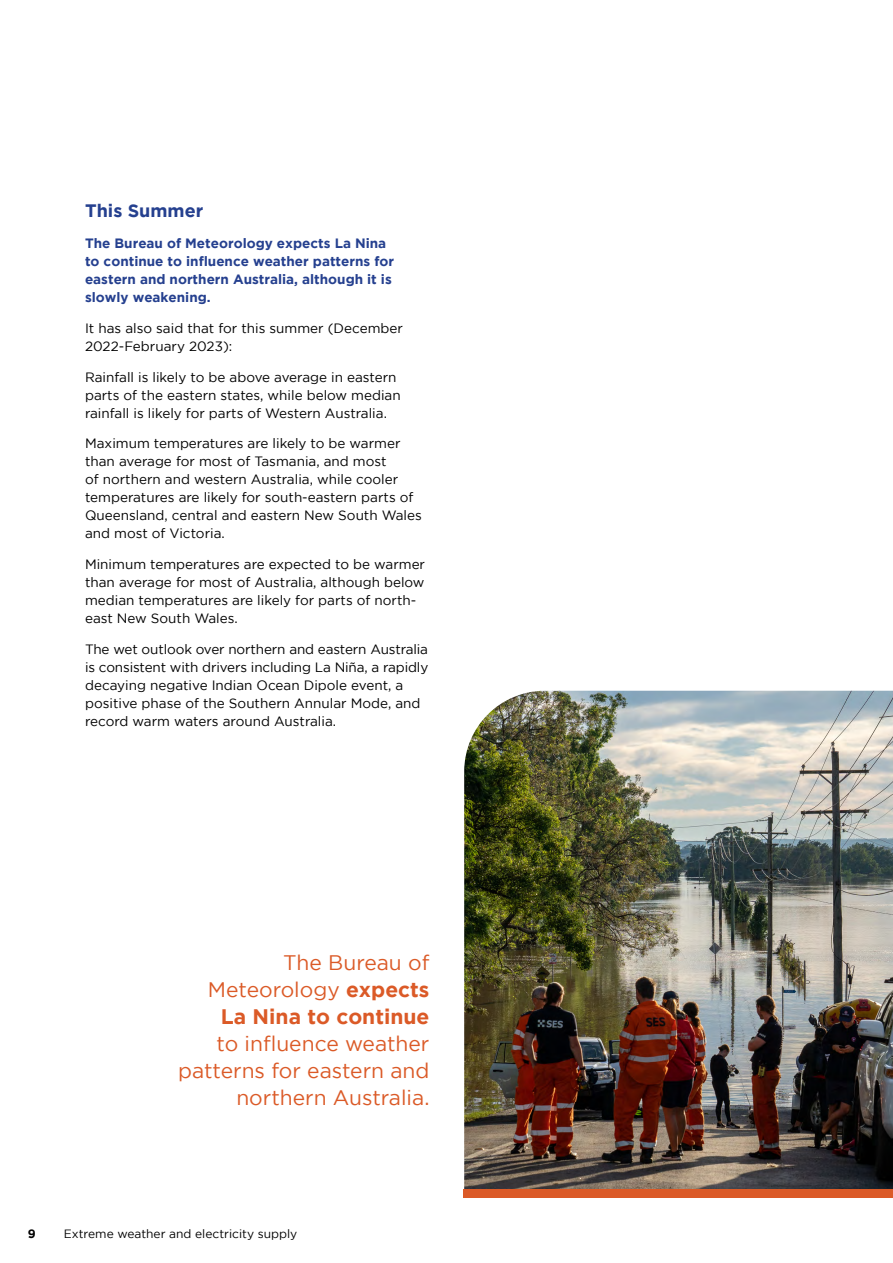
<style>
.page{position:relative;width:893px;height:1263px;background:#fff}
.page>*{position:absolute;margin:0;border:0;box-sizing:border-box;transform-origin:0 0}
.t1{font:21px/27px "Gotham";color:#db5a27;text-align:right}
.t2{font:700 21px/27px "Gotham";color:#db5a27;text-align:right}
.t3{font:700 18px "Gotham";color:#25408f}
.t4{font:13.5px/18px "Gotham";color:#000}
.t5{font:700 13.5px/18px "Gotham";color:#25408f}
.t6{font:12px "Gotham";color:#000}
.t7{font:700 12px "Gotham";color:#000}
.s1{font-weight:400}
</style>
<div class="page">
<img style="left:464px;top:691px;width:429px;height:498px">
<div style="left:463px;top:1189px;width:430px;height:8px;background:#db5a27"></div>
<h2 class="t3" style="left:85px;top:200px;width:120px">This Summer</h2>
<p class="t5" style="left:85px;top:234px;width:311px">The Bureau of Meteorology expects La Nina to continue to influence weather patterns for eastern and northern Australia, although it is slowly weakening.</p>
<p class="t4" style="left:85px;top:319px;width:319px">It has also said that for this summer (December<br>2022-February 2023):</p>
<p class="t4" style="left:85px;top:367px;width:317px">Rainfall is likely to be above average in eastern parts of the eastern states, while below median rainfall is likely for parts of Western Australia.</p>
<p class="t4" style="left:85px;top:434px;width:338px">Maximum temperatures are likely to be warmer than average for most of Tasmania, and most<br>of northern and western Australia, while cooler temperatures are likely for south-eastern parts of Queensland, central and eastern New South Wales and most of Victoria.</p>
<p class="t4" style="left:85px;top:555px;width:342px">Minimum temperatures are expected to be warmer than average for most of Australia, although below median temperatures are likely for parts of north&shy;east New South Wales.</p>
<p class="t4" style="left:85px;top:640px;width:345px">The wet outlook over northern and eastern Australia is consistent with drivers including La Niña, a rapidly decaying negative Indian Ocean Dipole event, a positive phase of the Southern Annular Mode, and record warm waters around Australia.</p>
<h1 class="t2" style="left:208px;top:948px;width:223px"><span class="s1">The Bureau of<br>Meteorology</span> expects<br>La Nina to continue</h1>
<h1 class="t1" style="left:178px;top:1030px;width:253px">to influence weather patterns for eastern and northern Australia.</h1>
<p class="t7" style="left:28px;top:1227px;width:9px">9</p>
<p class="t6" style="left:64px;top:1227px;width:235px">Extreme weather and electricity supply</p>
</div>
